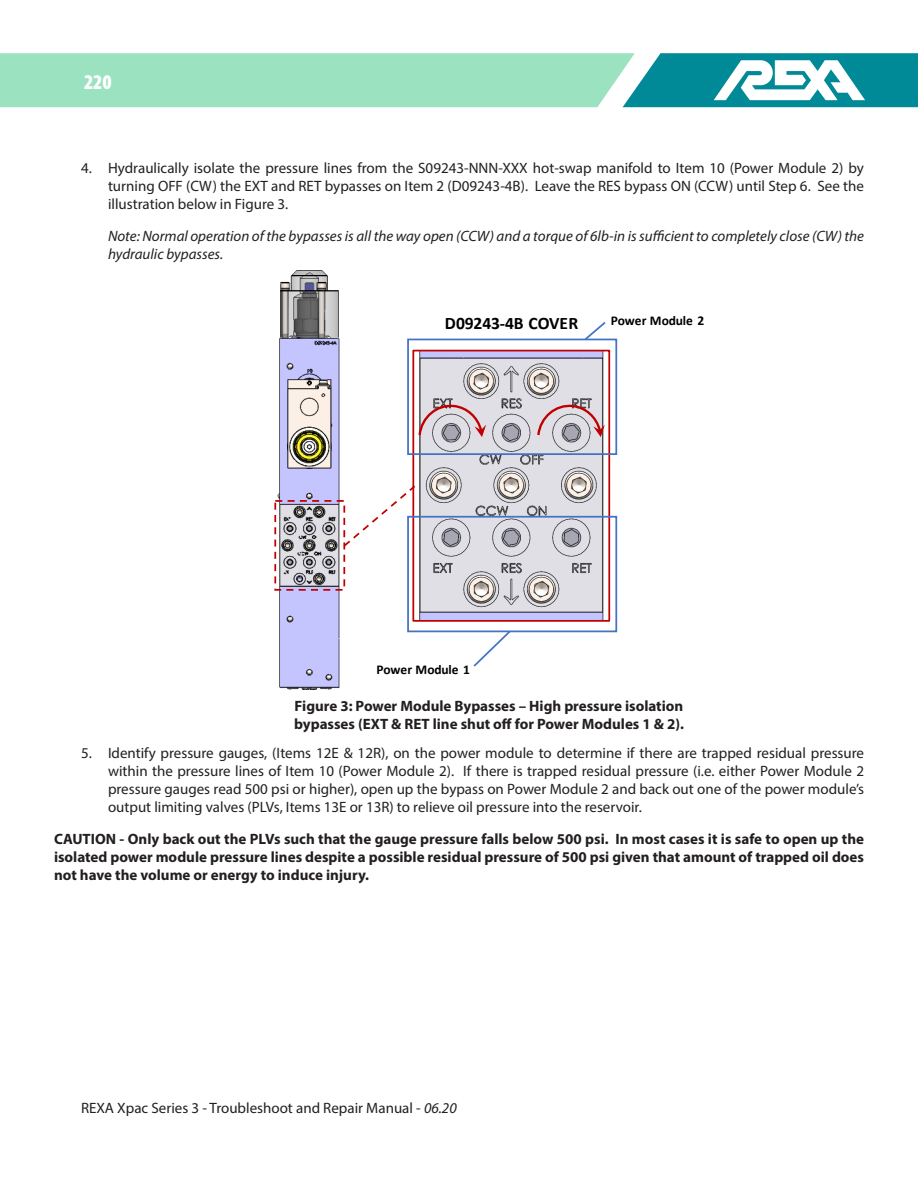
<style>
.page{position:relative;width:918px;height:1188px;background:#fff}
.page>*{position:absolute;margin:0;border:0;box-sizing:border-box;transform-origin:0 0}
.t1{font:900 condensed 21px "Myriad Pro";color:#fff}
.t2{font:700 17.55px "Calibri";letter-spacing:-.005em;color:#000}
.t3{font:15px/18px "Myriad Pro";color:#231f20;text-align:justify}
.Paragraph-_Bolded_No{font:700 15px/18px "Myriad Pro";color:#231f20;text-align:justify}
.Paragraph-_Italicize{font:italic 15px/18px "Myriad Pro";color:#231f20}
.t4{font:700 13.5px "Calibri";letter-spacing:-.01em;color:#000}
.s1{font-style:italic}
</style>
<div class="page">
<svg style="left:0;top:53px;width:918px;height:54px;background:#82d1bd"></svg>
<img style="left:277px;top:270px;width:69px;height:419px">
<img style="left:417px;top:353px;width:190px;height:266px">
<div style="left:412px;top:350px;width:198px;height:272px;border:2px solid #c00000"></div>
<div style="left:274px;top:500px;width:71px;height:91px;border:2px dashed #c00000"></div>
<svg style="left:342px;top:484px;width:75px;height:64px"></svg>
<svg style="left:417px;top:404px;width:69px;height:34px;background:#cbb7bc"></svg>
<svg style="left:536px;top:404px;width:69px;height:34px;background:#cbb6bc"></svg>
<svg style="left:583px;top:322px;width:24px;height:17px"></svg>
<svg style="left:472px;top:632px;width:40px;height:35px"></svg>
<div style="left:407px;top:516px;width:210px;height:116px;border:2px solid #4472c4"></div>
<div style="left:407px;top:339px;width:210px;height:116px;border:2px solid #4472c4"></div>
<h1 class="t1" style="left:84px;top:68px;width:29px">220</h1>
<p class="t3" style="left:108px;top:159px;width:757px;text-indent:-27px">4. Hydraulically isolate the pressure lines from the S09243-NNN-XXX hot-swap manifold to Item 10 (Power Module 2) by turning OFF (CW) the EXT and RET bypasses on Item 2 (D09243-4B). Leave the RES bypass ON (CCW) until Step 6. See the illustration below in Figure 3.</p>
<p class="Paragraph-_Italicize" style="left:108px;top:226px;width:758px">Note: Normal operation of the bypasses is all the way open (CCW) and a torque of 6lb-in is sufficient to completely close (CW) the hydraulic bypasses.</p>
<p class="t2" style="left:445px;top:310px;width:135px">D09243-4B COVER</p>
<p class="t4" style="left:611px;top:311px;width:95px">Power Module 2</p>
<p class="t4" style="left:376px;top:660px;width:95px">Power Module 1</p>
<p class="Paragraph-_Bolded_No" style="left:295px;top:697px;width:390px">Figure 3: Power Module Bypasses – High pressure isolation</p>
<p class="Paragraph-_Bolded_No" style="left:294px;top:715px;width:391px">bypasses (EXT &amp; RET line shut off for Power Modules 1 &amp; 2).</p>
<p class="t3" style="left:108px;top:744px;width:758px;text-indent:-27px">5. Identify pressure gauges, (Items 12E &amp; 12R), on the power module to determine if there are trapped residual pressure within the pressure lines of Item 10 (Power Module 2). If there is trapped residual pressure (i.e. either Power Module 2 pressure gauges read 500 psi or higher), open up the bypass on Power Module 2 and back out one of the power module’s output limiting valves (PLVs, Items 13E or 13R) to relieve oil pressure into the reservoir.</p>
<p class="Paragraph-_Bolded_No" style="left:54px;top:829px;width:812px">CAUTION - Only back out the PLVs such that the gauge pressure falls below 500 psi. In most cases it is safe to open up the isolated power module pressure lines despite a possible residual pressure of 500 psi given that amount of trapped oil does not have the volume or energy to induce injury.</p>
<p class="t3" style="left:81px;top:1099px;width:377px">REXA Xpac Series 3 - Troubleshoot and Repair Manual - <span class="s1">06.20</span></p>
</div>
